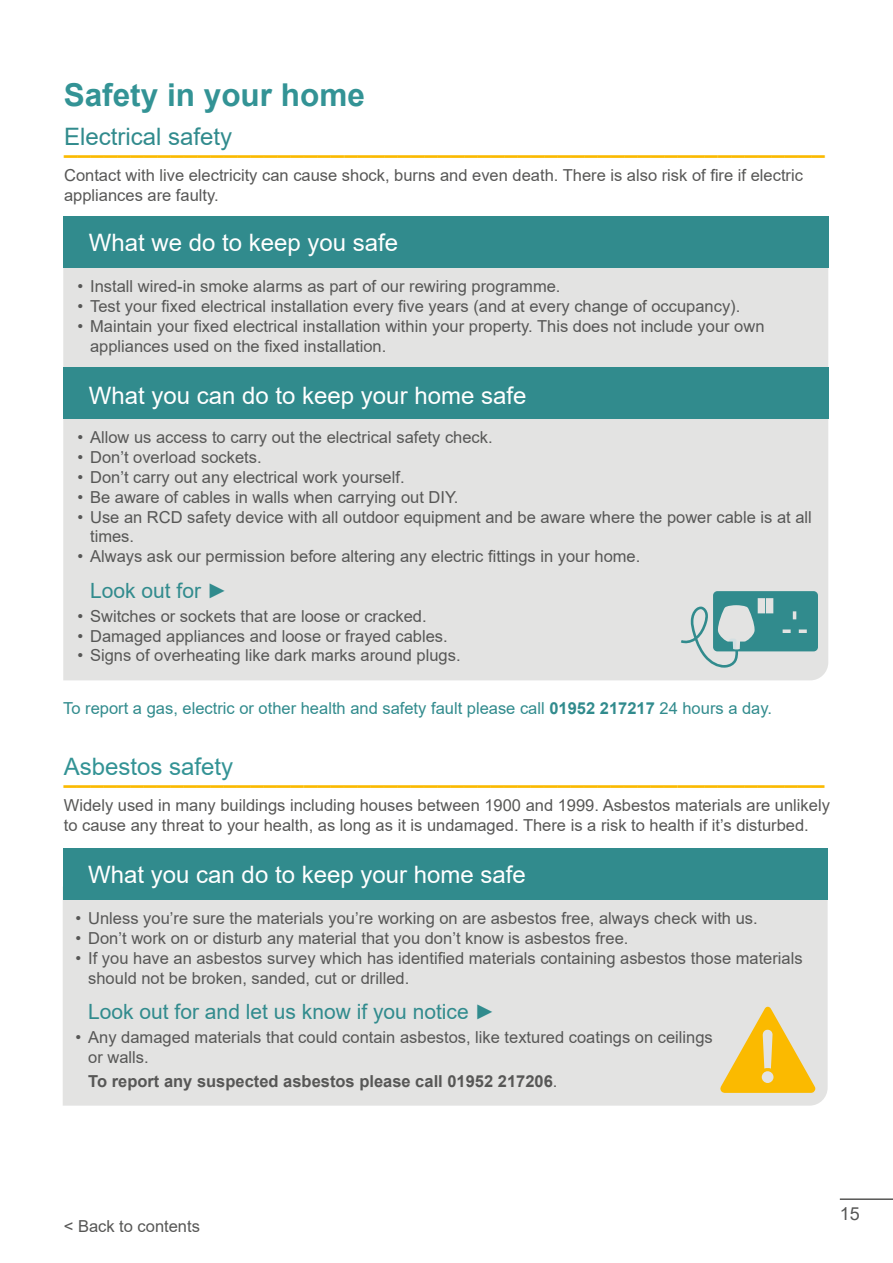
<style>
.page{position:relative;width:893px;height:1263px;background:#fff}
.page>*{position:absolute;margin:0;border:0;box-sizing:border-box;transform-origin:0 0}
.t1{font:700 31.5px "Arial";color:#339395}
.t2{font:700 24px "Arial";color:#fbba00}
.t3{font:24px "Arial";color:#fff}
.t4{font:24px "Arial";color:#318b8d}
.t5{font:24px "Arial";color:#339395}
.t6{font:21px "Arial";color:#318b8d}
.t7{font:18px "Arial";color:#575756}
.t8{font:16.5px/19.8px "Arial";color:#575756}
.t9{font:16.5px "Arial";color:#318b8d}
.t10{font:700 16.5px "Arial";color:#575756}
.s1{font-weight:700}
.s2{font-weight:400}
</style>
<div class="page">
<hr style="left:840px;top:1198px;width:53px;height:2px;background:#575756">
<div style="left:63px;top:268px;width:765px;height:412px;background:#e3e3e2"></div>
<div style="left:63px;top:367px;width:765px;height:52px;background:#318b8d"></div>
<div style="left:63px;top:217px;width:765px;height:51px;background:#318b8d"></div>
<div style="left:63px;top:899px;width:765px;height:207px;background:#e3e3e2"></div>
<div style="left:63px;top:848px;width:765px;height:51px;background:#318b8d"></div>
<svg style="left:720px;top:1006px;width:95px;height:87px;background:#eece72"></svg>
<svg style="left:681px;top:591px;width:137px;height:77px;background:#8ab7b7"></svg>
<h1 class="t1" style="left:64px;top:73px;width:303px">Safety in your home</h1>
<h2 class="t4" style="left:64px;top:120px;width:170px">Electrical safety</h2>
<h2 class="t2" style="left:64px;top:127px;width:762px">_________________________________________________________</h2>
<p class="t8" style="left:64px;top:165px;width:740px">Contact with live electricity can cause shock, burns and even death. There is also risk of fire if electric appliances are faulty.</p>
<h2 class="t3" style="left:89px;top:226px;width:311px">What we do to keep you safe</h2>
<p class="t8" style="left:77px;top:277px;width:485px">• Install wired-in smoke alarms as part of our rewiring programme.</p>
<p class="t8" style="left:77px;top:296px;width:664px">• Test your fixed electrical installation every five years (and at every change of occupancy).</p>
<p class="t8" style="left:90px;top:316px;width:676px;text-indent:-13px">• Maintain your fixed electrical installation within your property. This does not include your own appliances used on the fixed installation.</p>
<h2 class="t3" style="left:89px;top:379px;width:439px">What you can do to keep your home safe</h2>
<p class="t8" style="left:77px;top:427px;width:417px">• Allow us access to carry out the electrical safety check.</p>
<p class="t8" style="left:77px;top:447px;width:186px">• Don’t overload sockets.</p>
<p class="t8" style="left:77px;top:467px;width:329px">• Don’t carry out any electrical work yourself.</p>
<p class="t8" style="left:77px;top:487px;width:383px">• Be aware of cables in walls when carrying out DIY.</p>
<p class="t8" style="left:90px;top:507px;width:723px;text-indent:-13px">• Use an RCD safety device with all outdoor equipment and be aware where the power cable is at all times.</p>
<p class="t8" style="left:77px;top:546px;width:564px">• Always ask our permission before altering any electric fittings in your home.</p>
<p class="t6" style="left:90px;top:576px;width:139px">Look out for ►</p>
<p class="t8" style="left:77px;top:606px;width:351px">• Switches or sockets that are loose or cracked.</p>
<p class="t8" style="left:77px;top:626px;width:372px">• Damaged appliances and loose or frayed cables.</p>
<p class="t8" style="left:77px;top:645px;width:385px">• Signs of overheating like dark marks around plugs.</p>
<p class="t9" style="left:63px;top:696px;width:710px">To report a gas, electric or other health and safety fault please call <span class="s1">01952 217217</span> 24 hours a day.</p>
<h2 class="t5" style="left:64px;top:750px;width:171px">Asbestos safety</h2>
<h2 class="t2" style="left:64px;top:758px;width:762px">_________________________________________________________</h2>
<p class="t8" style="left:64px;top:795px;width:768px">Widely used in many buildings including houses between 1900 and 1999. Asbestos materials are unlikely to cause any threat to your health, as long as it is undamaged. There is a risk to health if it’s disturbed.</p>
<h2 class="t3" style="left:88px;top:857px;width:439px">What you can do to keep your home safe</h2>
<p class="t8" style="left:75px;top:908px;width:684px">• Unless you’re sure the materials you’re working on are asbestos free, always check with us.</p>
<p class="t8" style="left:75px;top:928px;width:554px">• Don’t work on or disturb any material that you don’t know is asbestos free.</p>
<p class="t8" style="left:88px;top:948px;width:716px;text-indent:-13px">• If you have an asbestos survey which has identified materials containing asbestos those materials should not be broken, sanded, cut or drilled.</p>
<p class="t6" style="left:88px;top:997px;width:409px">Look out for and let us know if you notice ►</p>
<p class="t8" style="left:88px;top:1027px;width:626px;text-indent:-13px">• Any damaged materials that could contain asbestos, like textured coatings on ceilings or walls.</p>
<p class="t10" style="left:88px;top:1069px;width:471px">To report any suspected asbestos please call 01952 217206<span class="s2">.</span></p>
<p class="t8" style="left:64px;top:1217px;width:138px">&lt; Back to contents</p>
<p class="t7" style="left:840px;top:1201px;width:22px">15</p>
</div>
